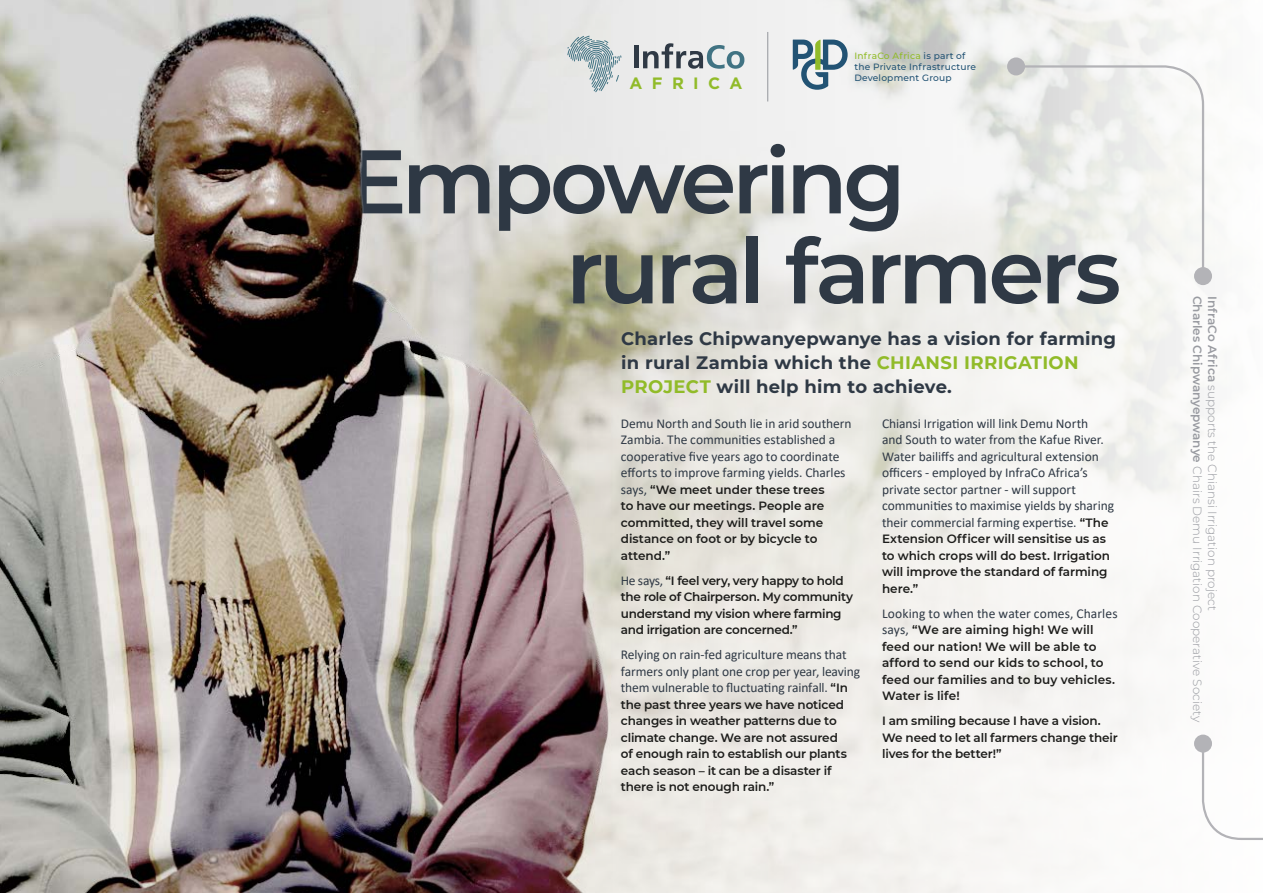
<style>
.page{position:relative;width:1263px;height:893px;background:#fff}
.page>*{position:absolute;margin:0;border:0;box-sizing:border-box;transform-origin:0 0}
.Main_Header{font:600 90px "Montserrat";letter-spacing:-.055em;color:#2f3945}
.First_para{font:700 18px/24px "Montserrat";letter-spacing:.01em;color:#2f3945}
.t1{font:700 16.35px "Gotham";letter-spacing:.565em;color:#91bb29}
.Paragraph{font:13.5px/16.5px "Calibri";letter-spacing:-.005em;color:#2f3945}
.Paragraph-2{font:600 12px/16.5px "Montserrat";letter-spacing:-.005em;color:#1d1d1b}
.t2{font:300 12px/15px "Montserrat";color:#999ba1}
.t3{font:500 9.15px/11.1px "Montserrat";letter-spacing:.02em;color:#225374}
.s1{color:#91bb29}
.s2{font-family:"Calibri";font-weight:400;font-size:13.5px;color:#2f3945}
.s3{font-family:"Montserrat";font-weight:600;font-size:12px;color:#1d1d1b}
.s4{font-weight:600}
</style>
<div class="page">
<img style="left:613px;top:0;width:600px;height:893px">
<svg style="left:1201px;top:741px;width:62px;height:100px"></svg>
<div style="left:1194px;top:735px;width:18px;height:18px;background:#b3b3b7;border-radius:50%"></div>
<svg style="left:1014px;top:64px;width:191px;height:214px"></svg>
<div style="left:1007px;top:57px;width:18px;height:18px;background:#b3b3b7;border-radius:50%"></div>
<div style="left:1194px;top:267px;width:18px;height:18px;background:#b3b3b7;border-radius:50%"></div>
<svg style="left:793px;top:40px;width:55px;height:50px"></svg>
<hr style="left:767px;top:32px;width:1px;height:69px;background:#979a9f">
<svg style="left:613px;top:35px;width:8px;height:57px"></svg>
<hr style="left:634px;top:45px;width:4px;height:23px;background:#2f3945">
<svg style="left:643px;top:43px;width:101px;height:26px;background:#acb5b9"></svg>
<img style="left:0;top:0;width:613px;height:893px">
<p class="t1" style="left:630px;top:74px;width:114px">AFRICA</p>
<p class="t3" style="left:854px;top:49px;width:123px"><span class="s1">InfraCo Africa</span> is part of the Private Infrastructure<br>Development Group</p>
<p class="Main_Header" style="left:346px;top:118px;width:561px">Empowering</p>
<p class="Main_Header" style="left:566px;top:208px;width:557px">rural farmers</p>
<p class="First_para" style="left:621px;top:326px;width:496px">Charles Chipwanyepwanye has a vision for farming in rural Zambia which the <span class="s1">CHIANSI IRRIGATION<br>PROJECT</span> will help him to achieve.</p>
<p class="Paragraph" style="left:621px;top:415px;width:232px">Demu North and South lie in arid southern Zambia. The communities established a cooperative five years ago to coordinate efforts to improve farming yields. Charles</p>
<p class="Paragraph-2" style="left:621px;top:481px;width:205px"><span class="s2">says,</span> “We meet under these trees to have our meetings. People are committed, they will travel some distance on foot or by bicycle to attend.”</p>
<p class="Paragraph-2" style="left:621px;top:572px;width:234px"><span class="s2">He says,</span> “I feel very, very happy to hold the role of Chairperson. My community understand my vision where farming and irrigation are concerned.”</p>
<p class="Paragraph" style="left:621px;top:646px;width:241px">Relying on rain-fed agriculture means that farmers only plant one crop per year, leaving them vulnerable to fluctuating rainfall. <span class="s3">“In</span></p>
<p class="Paragraph-2" style="left:621px;top:696px;width:228px">the past three years we have noticed changes in weather patterns due to climate change. We are not assured of enough rain to establish our plants each season – it can be a disaster if there is not enough rain.”</p>
<p class="Paragraph" style="left:882px;top:415px;width:234px">Chiansi Irrigation will link Demu North<br>and South to water from the Kafue River.<br>Water bailiffs and agricultural extension officers - employed by InfraCo Africa’s private sector partner - will support communities to maximise yields by sharing their commercial farming expertise. <span class="s3">“The</span></p>
<p class="Paragraph-2" style="left:882px;top:530px;width:230px">Extension Officer will sensitise us as to which crops will do best. Irrigation will improve the standard of farming here.”</p>
<p class="Paragraph" style="left:882px;top:605px;width:237px">Looking to when the water comes, Charles</p>
<p class="Paragraph-2" style="left:882px;top:621px;width:235px"><span class="s2">says,</span> “We are aiming high! We will feed our nation! We will be able to afford to send our kids to school, to feed our families and to buy vehicles.<br>Water is life!</p>
<p class="Paragraph-2" style="left:882px;top:712px;width:237px">I am smiling because I have a vision.<br>We need to let all farmers change their lives for the better!”</p>
<p class="t2" style="left:1220px;top:296px;width:428px;rotate:90deg"><span class="s4">InfraCo Africa</span> supports the Chiansi Irrigation project<br><span class="s4">Charles Chipwanyepwanye</span> Chairs Demu Irrigation Cooperative Society</p>
</div>
